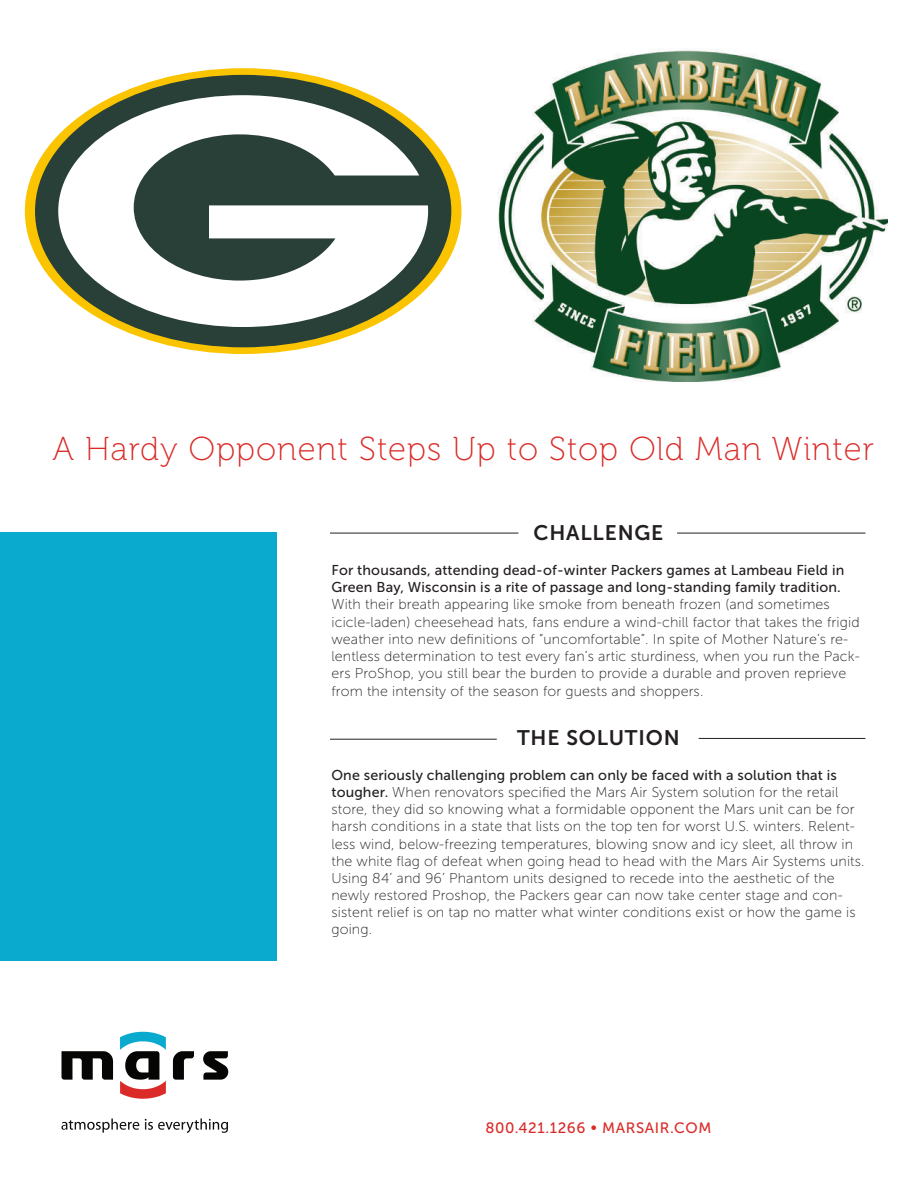
<style>
.page{position:relative;width:918px;height:1188px;background:#fff}
.page>*{position:absolute;margin:0;border:0;box-sizing:border-box;transform-origin:0 0}
.t1{font:33.15px "Museo 100";letter-spacing:.03em;color:#da2b28}
.t2{font:21px "Museo Sans 700";letter-spacing:.04em;color:#231f20}
.t3{font:15px "Museo Sans 500";letter-spacing:.04em;color:#da2b28}
.t4{font:14.25px/17.1px "Museo Sans 100";letter-spacing:.01em;color:#231f20}
.t5{font:14.25px/17.1px "Museo Sans 500";letter-spacing:.01em;color:#231f20}
.s1{font-family:"Museo Sans 500"}
</style>
<div class="page">
<svg style="left:62px;top:1051px;width:51px;height:29px"></svg>
<svg style="left:203px;top:1051px;width:25px;height:29px"></svg>
<svg style="left:120px;top:1032px;width:46px;height:67px"></svg>
<svg style="left:173px;top:1051px;width:21px;height:29px"></svg>
<svg style="left:145px;top:1119px;width:83px;height:14px"></svg>
<svg style="left:62px;top:1119px;width:77px;height:14px"></svg>
<hr style="left:330px;top:533px;width:188px;height:1px;background:#231f20">
<hr style="left:330px;top:739px;width:167px;height:1px;background:#231f20">
<hr style="left:677px;top:533px;width:188px;height:1px;background:#231f20">
<hr style="left:699px;top:738px;width:166px;height:1px;background:#231f20">
<div style="left:0;top:533px;width:276px;height:428px;background:#0aa9ce"></div>
<div style="left:25px;top:68px;width:436px;height:286px;background:#fac400;border-radius:50%"></div>
<div style="left:35px;top:75px;width:416px;height:272px;background:#294038;border-radius:50%"></div>
<svg style="left:58px;top:95px;width:370px;height:232px;fill:#fff"></svg>
<img style="left:498px;top:49px;width:389px;height:332px">
<h1 class="t1" style="left:53px;top:431px;width:823px">A Hardy Opponent Steps Up to Stop Old Man Winter</h1>
<h2 class="t2" style="left:534px;top:521px;width:131px">CHALLENGE</h2>
<p class="t5" style="left:331px;top:562px;width:514px">For thousands, attending dead-of-winter Packers games at Lambeau Field in<br>Green Bay, Wisconsin is a rite of passage and long-standing family tradition.</p>
<p class="t4" style="left:331px;top:596px;width:530px">With their breath appearing like smoke from beneath frozen (and sometimes icicle-laden) cheesehead hats, fans endure a wind-chill factor that takes the frigid weather into new definitions of “uncomfortable”. In spite of Mother Nature’s re&shy;lentless determination to test every fan’s artic sturdiness, when you run the Pack&shy;ers ProShop, you still bear the burden to provide a durable and proven reprieve from the intensity of the season for guests and shoppers.</p>
<h2 class="t2" style="left:517px;top:726px;width:164px">THE SOLUTION</h2>
<p class="t5" style="left:331px;top:767px;width:507px">One seriously challenging problem can only be faced with a solution that is</p>
<p class="t4" style="left:331px;top:784px;width:535px"><span class="s1">tougher.</span> When renovators specified the Mars Air System solution for the retail store, they did so knowing what a formidable opponent the Mars unit can be for harsh conditions in a state that lists on the top ten for worst U.S. winters. Relent&shy;less wind, below-freezing temperatures, blowing snow and icy sleet, all throw in the white flag of defeat when going head to head with the Mars Air Systems units.<br>Using 84’ and 96’ Phantom units designed to recede into the aesthetic of the newly restored Proshop, the Packers gear can now take center stage and con&shy;sistent relief is on tap no matter what winter conditions exist or how the game is going.</p>
<p class="t3" style="left:485px;top:1120px;width:227px">800.421.1266 • MARSAIR.COM</p>
</div>
